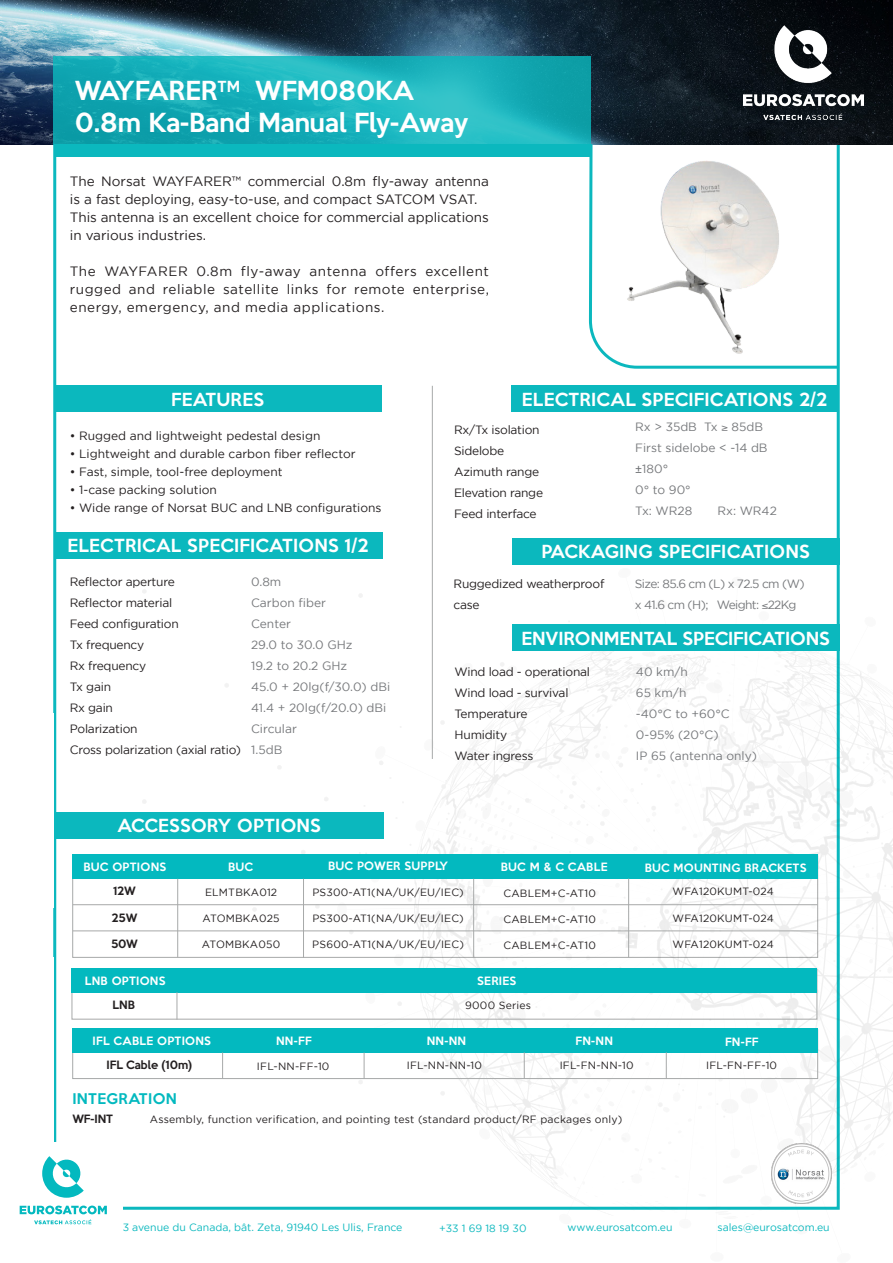
<style>
.page{position:relative;width:893px;height:1263px;background:#fff}
.page>*{position:absolute;margin:0;border:0;box-sizing:border-box;transform-origin:0 0}
.t1{font:500 24px "Keep Calm";color:#fff}
.t2{font:500 16.5px "Keep Calm";letter-spacing:.02em;color:#fff}
.t3{font:500 16.5px "Keep Calm";color:#fff}
.t4{font:13.5px/18px "Gotham";color:#231f20}
.t5{font:500 13.5px "Keep Calm";letter-spacing:.03em;color:#03b9bf}
.t6{font:12px/21px "Gotham";letter-spacing:-.02em;color:#231f20}
.t7{font:12px "Gotham";color:#76787b}
.t8{font:12px "Gotham";color:#231f20}
.t9{font:12px "Gotham";letter-spacing:-.05em;color:#76787b}
.t10{font:10.5px "Gotham";letter-spacing:.02em;color:#231f20}
.t11{font:500 10.5px "Keep Calm";letter-spacing:.03em;color:#fff}
.t12{font:10.5px "Gotham";color:#0bb8be}
.t13{font:500 10.5px "Keep Calm";color:#231f20}
.s1{font-family:"Gill Sans"}
</style>
<div class="page">
<img style="left:142px;top:569px;width:751px;height:641px">
<img style="left:0;top:0;width:893px;height:145px">
<img style="left:744px;top:26px;width:120px;height:93px">
<svg style="left:53px;top:57px;width:538px;height:88px;background:#19afb9"></svg>
<div style="left:54px;top:145px;width:537px;height:12px;background:#0bb8be"></div>
<div style="left:54px;top:386px;width:328px;height:26px;background:#0bb8be"></div>
<hr style="left:432px;top:386px;width:1px;height:373px;background:#a7a9a9">
<div style="left:56px;top:812px;width:327px;height:26px;background:#0bb8be"></div>
<img style="left:772px;top:1143px;width:60px;height:60px">
<img style="left:778px;top:1167px;width:47px;height:14px">
<div style="left:55px;top:532px;width:327px;height:26px;background:#0bb8be"></div>
<div style="left:512px;top:538px;width:328px;height:26px;background:#0bb8be"></div>
<div style="left:512px;top:625px;width:328px;height:26px;background:#0bb8be"></div>
<svg style="left:587px;top:142px;width:255px;height:228px"></svg>
<div style="left:72px;top:854px;width:746px;height:25px;background:#03b9bf"></div>
<hr style="left:73px;top:904px;width:744px;height:1px;background:#a7a9a9">
<hr style="left:303px;top:879px;width:1px;height:79px;background:#a7a9a9">
<hr style="left:177px;top:879px;width:1px;height:78px;background:#a7a9a9">
<svg style="left:20px;top:1156px;width:87px;height:68px"></svg>
<hr style="left:473px;top:879px;width:1px;height:79px;background:#a7a9a9">
<hr style="left:628px;top:878px;width:1px;height:79px;background:#a7a9a9">
<hr style="left:73px;top:930px;width:744px;height:1px;background:#a7a9a9">
<div style="left:72px;top:969px;width:745px;height:50px;border:1px solid #a7a9a9"></div>
<div style="left:72px;top:968px;width:745px;height:24px;background:#03b9bf"></div>
<svg style="left:177px;top:992px;width:1px;height:27px"></svg>
<div style="left:72px;top:1029px;width:746px;height:50px;border:1px solid #a7a9a9"></div>
<div style="left:72px;top:1028px;width:746px;height:25px;background:#03b9bf"></div>
<svg style="left:364px;top:1052px;width:1px;height:27px"></svg>
<svg style="left:222px;top:1052px;width:1px;height:27px"></svg>
<svg style="left:524px;top:1052px;width:1px;height:27px"></svg>
<svg style="left:666px;top:1052px;width:1px;height:27px"></svg>
<div style="left:511px;top:386px;width:328px;height:26px;background:#0bb8be"></div>
<p class="t1" style="left:75px;top:70px;width:341px">WAYFARER<sup>TM</sup> WFM080KA</p>
<p class="t1" style="left:75px;top:101px;width:395px">0.8m Ka-Band Manual Fly-Away</p>
<p class="t4" style="left:70px;top:172px;width:421px">The Norsat WAYFARER™ commercial 0.8m fly-away antenna is a fast deploying, easy-to-use, and compact SATCOM VSAT.</p>
<p class="t4" style="left:70px;top:208px;width:421px">This antenna is an excellent choice for commercial applications in various industries.</p>
<p class="t4" style="left:70px;top:262px;width:421px;text-align:justify">The WAYFARER 0.8m fly-away antenna offers excellent rugged and reliable satellite links for remote enterprise, energy, emergency, and media applications.</p>
<p class="t2" style="left:171px;top:385px;width:95px">FEATURES</p>
<p class="t8" style="left:70px;top:429px;width:252px">• Rugged and lightweight pedestal design</p>
<p class="t8" style="left:70px;top:447px;width:287px">• Lightweight and durable carbon fiber reflector</p>
<p class="t8" style="left:70px;top:465px;width:214px">• Fast, simple, tool-free deployment</p>
<p class="t8" style="left:70px;top:483px;width:149px">• 1-case packing solution</p>
<p class="t8" style="left:70px;top:501px;width:313px">• Wide range of Norsat BUC and LNB configurations</p>
<p class="t2" style="left:522px;top:385px;width:307px">ELECTRICAL SPECIFICATIONS 2/2</p>
<p class="t6" style="left:454px;top:419px;width:87px">Rx/Tx isolation</p>
<p class="t6" style="left:454px;top:440px;width:52px">Sidelobe</p>
<p class="t6" style="left:454px;top:461px;width:87px">Azimuth range</p>
<p class="t6" style="left:454px;top:482px;width:90px">Elevation range</p>
<p class="t6" style="left:454px;top:503px;width:84px">Feed interface</p>
<p class="t7" style="left:635px;top:420px;width:129px">Rx &gt; 35dB Tx ≥ 85dB</p>
<p class="t7" style="left:635px;top:441px;width:134px">First sidelobe &lt; -14 dB</p>
<p class="t7" style="left:635px;top:462px;width:34px"><span class="s1">±</span>180°</p>
<p class="t7" style="left:635px;top:483px;width:57px">0° to 90°</p>
<p class="t7" style="left:635px;top:504px;width:58px">Tx: WR28</p>
<p class="t7" style="left:717px;top:504px;width:61px">Rx: WR42</p>
<p class="t2" style="left:68px;top:531px;width:303px">ELECTRICAL SPECIFICATIONS 1/2</p>
<p class="t2" style="left:541px;top:537px;width:270px">PACKAGING SPECIFICATIONS</p>
<p class="t6" style="left:454px;top:573px;width:152px">Ruggedized weatherproof case</p>
<p class="t9" style="left:635px;top:577px;width:171px">Size: 85.6 cm (L) x 72.5 cm (W)</p>
<p class="t6" style="left:70px;top:571px;width:107px">Reflector aperture</p>
<p class="t6" style="left:70px;top:592px;width:104px">Reflector material</p>
<p class="t6" style="left:70px;top:613px;width:110px">Feed configuration</p>
<p class="t6" style="left:70px;top:634px;width:76px">Tx frequency</p>
<p class="t6" style="left:70px;top:655px;width:78px">Rx frequency</p>
<p class="t6" style="left:70px;top:676px;width:43px">Tx gain</p>
<p class="t6" style="left:70px;top:697px;width:45px">Rx gain</p>
<p class="t6" style="left:70px;top:718px;width:69px">Polarization</p>
<p class="t6" style="left:70px;top:739px;width:173px">Cross polarization (axial ratio)</p>
<p class="t7" style="left:251px;top:575px;width:32px">0.8m</p>
<p class="t7" style="left:251px;top:596px;width:76px">Carbon fiber</p>
<p class="t7" style="left:251px;top:617px;width:41px">Center</p>
<p class="t7" style="left:251px;top:638px;width:103px">29.0 to 30.0 GHz</p>
<p class="t7" style="left:251px;top:659px;width:98px">19.2 to 20.2 GHz</p>
<p class="t7" style="left:251px;top:680px;width:141px">45.0 + 20lg(f/30.0) dBi</p>
<p class="t7" style="left:251px;top:701px;width:137px">41.4 + 20lg(f/20.0) dBi</p>
<p class="t7" style="left:251px;top:722px;width:47px">Circular</p>
<p class="t7" style="left:251px;top:743px;width:33px">1.5dB</p>
<p class="t9" style="left:635px;top:598px;width:163px">x 41.6 cm (H); Weight: ≤22Kg</p>
<p class="t3" style="left:521px;top:624px;width:310px">ENVIRONMENTAL SPECIFICATIONS</p>
<p class="t6" style="left:455px;top:661px;width:137px">Wind load - operational</p>
<p class="t6" style="left:455px;top:682px;width:115px">Wind load - survival</p>
<p class="t6" style="left:455px;top:703px;width:74px">Temperature</p>
<p class="t6" style="left:455px;top:724px;width:54px">Humidity</p>
<p class="t6" style="left:455px;top:745px;width:80px">Water ingress</p>
<p class="t7" style="left:636px;top:665px;width:53px">40 km/h</p>
<p class="t7" style="left:636px;top:686px;width:52px">65 km/h</p>
<p class="t7" style="left:636px;top:707px;width:95px">-40°C to +60°C</p>
<p class="t7" style="left:636px;top:728px;width:84px">0-95% (20°C)</p>
<p class="t7" style="left:636px;top:749px;width:123px">IP 65 (antenna only)</p>
<p class="t2" style="left:117px;top:811px;width:205px">ACCESSORY OPTIONS</p>
<p class="t11" style="left:83px;top:858px;width:84px">BUC OPTIONS</p>
<p class="t13" style="left:113px;top:882px;width:24px">12W</p>
<p class="t11" style="left:228px;top:858px;width:27px">BUC</p>
<p class="t11" style="left:328px;top:857px;width:122px">BUC POWER SUPPLY</p>
<p class="t11" style="left:501px;top:858px;width:108px">BUC M &amp; C CABLE</p>
<p class="t11" style="left:645px;top:858px;width:163px">BUC MOUNTING BRACKETS</p>
<p class="t10" style="left:205px;top:886px;width:74px">ELMTBKA012</p>
<p class="t10" style="left:312px;top:886px;width:153px">PS300-AT1(NA/UK/EU/IEC)</p>
<p class="t10" style="left:503px;top:887px;width:94px">CABLEM+C-AT10</p>
<p class="t10" style="left:672px;top:886px;width:103px">WFA120KUMT-024</p>
<p class="t13" style="left:111px;top:908px;width:28px">25W</p>
<p class="t10" style="left:203px;top:912px;width:79px">ATOMBKA025</p>
<p class="t10" style="left:312px;top:912px;width:153px">PS300-AT1(NA/UK/EU/IEC)</p>
<p class="t10" style="left:503px;top:913px;width:94px">CABLEM+C-AT10</p>
<p class="t10" style="left:672px;top:912px;width:103px">WFA120KUMT-024</p>
<p class="t13" style="left:111px;top:935px;width:28px">50W</p>
<p class="t10" style="left:202px;top:939px;width:80px">ATOMBKA050</p>
<p class="t10" style="left:312px;top:939px;width:153px">PS600-AT1(NA/UK/EU/IEC)</p>
<p class="t10" style="left:503px;top:940px;width:94px">CABLEM+C-AT10</p>
<p class="t10" style="left:672px;top:938px;width:103px">WFA120KUMT-024</p>
<p class="t11" style="left:85px;top:972px;width:82px">LNB OPTIONS</p>
<p class="t13" style="left:113px;top:996px;width:24px">LNB</p>
<p class="t11" style="left:477px;top:972px;width:41px">SERIES</p>
<p class="t10" style="left:465px;top:1000px;width:67px">9000 Series</p>
<p class="t11" style="left:93px;top:1032px;width:120px">IFL CABLE OPTIONS</p>
<p class="t13" style="left:107px;top:1056px;width:87px">IFL Cable (10m)</p>
<p class="t11" style="left:276px;top:1032px;width:37px">NN-FF</p>
<p class="t11" style="left:427px;top:1032px;width:41px">NN-NN</p>
<p class="t11" style="left:575px;top:1032px;width:39px">FN-NN</p>
<p class="t11" style="left:725px;top:1032px;width:35px">FN-FF</p>
<p class="t10" style="left:257px;top:1060px;width:74px">IFL-NN-FF-10</p>
<p class="t10" style="left:407px;top:1060px;width:77px">IFL-NN-NN-10</p>
<p class="t10" style="left:560px;top:1060px;width:75px">IFL-FN-NN-10</p>
<p class="t10" style="left:706px;top:1060px;width:73px">IFL-FN-FF-10</p>
<p class="t5" style="left:72px;top:1086px;width:106px">INTEGRATION</p>
<p class="t13" style="left:72px;top:1110px;width:42px">WF-INT</p>
<p class="t10" style="left:150px;top:1113px;width:474px">Assembly, function verification, and pointing test (standard product/RF packages only)</p>
<p class="t12" style="left:123px;top:1221px;width:281px">3 avenue du Canada, bât. Zeta, 91940 Les Ulis, France</p>
<p class="t12" style="left:439px;top:1222px;width:89px">+33 1 69 18 19 30</p>
<p class="t12" style="left:568px;top:1221px;width:107px">www.eurosatcom.eu</p>
<p class="t12" style="left:717px;top:1221px;width:114px">sales@eurosatcom.eu</p>
</div>
